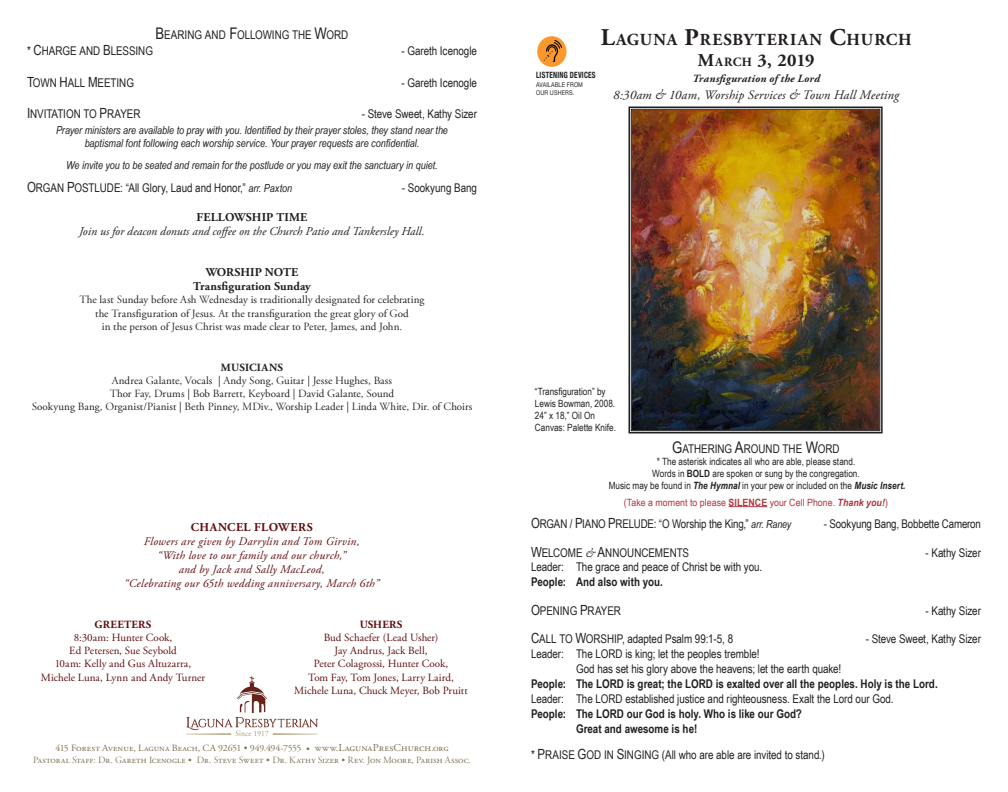
<style>
.page{position:relative;width:1008px;height:792px;background:#fff}
.page>*{position:absolute;margin:0;border:0;box-sizing:border-box;transform-origin:0 0}
.Body{font:700 18px "Adobe Garamond Pro";color:#231f20}
.Body-2{font:700 16.8px "Adobe Garamond Pro";letter-spacing:.06em;color:#231f20}
.Body-3{font:italic 13px "Adobe Garamond Pro";letter-spacing:.01em;color:#231f20}
.t1{font:12px "Arial Narrow";letter-spacing:-.005em;color:#231f20}
.t2{font:700 12px "Arial Narrow";color:#231f20}
.t3{font:italic 12px "Adobe Garamond Pro";color:#231f20}
.Body-4{font:700 12px "Adobe Garamond Pro";letter-spacing:.01em;color:#231f20}
.t4{font:700 12px "Adobe Garamond Pro";letter-spacing:.04em;color:#620c0f}
.t5{font:italic 11.6px "Adobe Garamond Pro";letter-spacing:.02em;color:#620c0f}
.Body-5{font:11px "Adobe Garamond Pro";letter-spacing:.005em;color:#231f20}
.t6{font:italic 11px "Arial Narrow";color:#231f20}
.t7{font:11px/13.2px "Adobe Garamond Pro";color:#620c0f;text-align:center}
.Body-6{font:italic 700 11px "Adobe Garamond Pro";letter-spacing:.02em;color:#231f20}
.t8{font:700 11px "Adobe Garamond Pro";letter-spacing:.02em;color:#231f20}
.t9{font:700 11px "Adobe Garamond Pro";letter-spacing:.025em;color:#620c0f}
.Body-7{font:10px/12px "Arial Narrow";color:#231f20}
.t10{font:10px "Arial Narrow";color:#af363f;scale:1.08 1}
.t11{font:9.5px "Adobe Garamond Pro";letter-spacing:.01em;color:#7f7453}
.t12{font:9.5px "Adobe Garamond Pro";letter-spacing:-.01em;color:#7e7252;scale:1.04 1}
.t13{font:700 condensed 8.7px "Helvetica Neue";letter-spacing:.03em;color:#231f20;scale:.83 1}
.t14{font:6.5px "Helvetica Neue";letter-spacing:.03em;color:#231f20;scale:.83 1}
.s1{font-size:16px}
.s2{font-size:14px}
.s3{font-style:italic;font-size:11px}
.s4{font-weight:700}
.s5{font-size:10.5px}
.s6{font-size:24px}
.s7{font-size:12.6px}
.s8{font-weight:700;font-style:italic}
.s9{font-family:"Adobe Garamond Pro";font-style:italic}
</style>
<div class="page">
<hr style="left:729px;top:506px;width:38px;height:1px;background:#af363f">
<img style="left:186px;top:676px;width:132px;height:61px">
<div style="left:537px;top:36px;width:30px;height:31px;background:#f9982d;border-radius:50%"></div>
<img style="left:543px;top:40px;width:19px;height:21px">
<img style="left:628px;top:106px;width:255px;height:328px">
<div style="left:631px;top:109px;width:249px;height:322px;border:1px solid #231f20"></div>
<p class="t1" style="left:156px;top:26px;width:194px"><span class="s1">B</span>EARING AND <span class="s1">F</span>OLLOWING THE <span class="s1">W</span>ORD</p>
<p class="t1" style="left:27px;top:42px;width:128px">* <span class="s2">C</span>HARGE AND <span class="s2">B</span>LESSING</p>
<p class="t1" style="left:401px;top:42px;width:77px">- Gareth Icenogle</p>
<p class="t1" style="left:27px;top:74px;width:109px"><span class="s2">T</span>OWN <span class="s2">H</span>ALL <span class="s2">M</span>EETING</p>
<p class="t1" style="left:401px;top:74px;width:77px">- Gareth Icenogle</p>
<p class="t1" style="left:27px;top:105px;width:115px"><span class="s2">I</span>NVITATION TO <span class="s2">P</span>RAYER</p>
<p class="t1" style="left:362px;top:105px;width:117px">- Steve Sweet, Kathy Sizer</p>
<p class="t6" style="left:56px;top:122px;width:394px">Prayer ministers are available to pray with you. Identified by their prayer stoles, they stand near the</p>
<p class="t6" style="left:85px;top:136px;width:336px">baptismal font following each worship service. Your prayer requests are confidential.</p>
<p class="t6" style="left:66px;top:158px;width:373px">We invite you to be seated and remain for the postlude or you may exit the sanctuary in quiet.</p>
<p class="t1" style="left:27px;top:179px;width:267px"><span class="s2">O</span>RGAN <span class="s2">P</span>OSTLUDE: “All Glory, Laud and Honor,” <span class="s3">arr. Paxton</span></p>
<p class="t1" style="left:402px;top:179px;width:77px">- Sookyung Bang</p>
<p class="Body-4" style="left:197px;top:210px;width:112px">FELLOWSHIP TIME</p>
<p class="t3" style="left:79px;top:224px;width:347px">Join us for deacon donuts and coffee on the Church Patio and Tankersley Hall.</p>
<p class="Body-4" style="left:206px;top:265px;width:94px">WORSHIP NOTE</p>
<p class="Body-4" style="left:193px;top:279px;width:119px">Transfiguration Sunday</p>
<p class="Body-5" style="left:79px;top:293px;width:347px">The last Sunday before Ash Wednesday is traditionally designated for celebrating</p>
<p class="Body-5" style="left:95px;top:306px;width:315px">the Transfiguration of Jesus. At the transfiguration the great glory of God</p>
<p class="Body-5" style="left:102px;top:320px;width:302px">in the person of Jesus Christ was made clear to Peter, James, and John.</p>
<p class="t8" style="left:221px;top:361px;width:64px">MUSICIANS</p>
<p class="Body-5" style="left:112px;top:374px;width:282px">Andrea Galante, Vocals | Andy Song, Guitar | Jesse Hughes, Bass</p>
<p class="Body-5" style="left:110px;top:387px;width:286px">Thor Fay, Drums | Bob Barrett, Keyboard | David Galante, Sound</p>
<p class="Body-5" style="left:32px;top:400px;width:442px">Sookyung Bang, Organist/Pianist | Beth Pinney, MDiv., Worship Leader | Linda White, Dir. of Choirs</p>
<p class="t4" style="left:191px;top:520px;width:124px">CHANCEL FLOWERS</p>
<p class="t5" style="left:144px;top:534px;width:217px">Flowers are given by Darrylin and Tom Girvin,</p>
<p class="t5" style="left:158px;top:548px;width:190px">“With love to our family and our church,”</p>
<p class="t5" style="left:179px;top:562px;width:148px">and by Jack and Sally MacLeod,</p>
<p class="t5" style="left:124px;top:576px;width:257px">“Celebrating our 65th wedding anniversary, March 6th”</p>
<p class="t9" style="left:95px;top:618px;width:58px">GREETERS</p>
<p class="t7" style="left:74px;top:631px;width:100px">8:30am: Hunter Cook,</p>
<p class="t7" style="left:69px;top:644px;width:109px">Ed Petersen, Sue Seybold</p>
<p class="t7" style="left:55px;top:658px;width:138px">10am: Kelly and Gus Altuzarra,</p>
<p class="t7" style="left:41px;top:671px;width:166px">Michele Luna, Lynn and Andy Turner</p>
<p class="t7" style="left:324px;top:618px;width:116px"><span class="s4">USHERS<br></span>Bud Schaefer (Lead Usher)</p>
<p class="t7" style="left:334px;top:644px;width:95px">Jay Andrus, Jack Bell,</p>
<p class="t7" style="left:314px;top:658px;width:136px">Peter Colagrossi, Hunter Cook,</p>
<p class="t7" style="left:308px;top:671px;width:147px">Tom Fay, Tom Jones, Larry Laird,</p>
<p class="t7" style="left:294px;top:684px;width:175px">Michele Luna, Chuck Meyer, Bob Pruitt</p>
<p class="t12" style="left:55px;top:742px;width:380px">415 Forest Avenue, Laguna Beach, CA 92651 • 949.494-7555 • www.<span class="s5">LagunaPresChurch</span>.org</p>
<p class="t11" style="left:33px;top:754px;width:439px">Pastoral Staff: Dr. Gareth Icenogle • Dr. Steve Sweet • Dr. Kathy Sizer • Rev. Jon Moore, Parish Assoc.</p>
<p class="Body-2" style="left:601px;top:30px;width:312px"><span class="s6">L</span>AGUNA <span class="s6">P</span>RESBYTERIAN <span class="s6">C</span>HURCH</p>
<p class="Body" style="left:698px;top:50px;width:118px">M<span class="s7">ARCH</span> 3, 2019</p>
<p class="Body-6" style="left:692px;top:72px;width:129px">Transfiguration of the Lord</p>
<p class="Body-3" style="left:613px;top:87px;width:288px">8:30am &amp; 10am, Worship Services &amp; Town Hall Meeting</p>
<p class="t13" style="left:536px;top:68px;width:73px">LISTENING DEVICES</p>
<p class="t14" style="left:536px;top:80px;width:58px">AVAILABLE FROM</p>
<p class="t14" style="left:536px;top:88px;width:47px">OUR USHERS.</p>
<p class="Body-7" style="left:535px;top:385px;width:82px">“Transfiguration” by<br>Lewis Bowman, 2008.</p>
<p class="Body-7" style="left:535px;top:409px;width:83px">24” x 18,” Oil On<br>Canvas: Palette Knife.</p>
<p class="t1" style="left:672px;top:440px;width:169px"><span class="s1">G</span>ATHERING <span class="s1">A</span>ROUND THE <span class="s1">W</span>ORD</p>
<p class="Body-7" style="left:657px;top:455px;width:200px">* The asterisk indicates all who are able, please stand.</p>
<p class="Body-7" style="left:652px;top:467px;width:209px">Words in <span class="s4">BOLD</span> are spoken or sung by the congregation.</p>
<p class="Body-7" style="left:609px;top:479px;width:298px">Music may be found in <span class="s8">The Hymnal</span> in your pew or included on the <span class="s8">Music Insert.</span></p>
<p class="t10" style="left:624px;top:495px;width:246px">(Take a moment to please <span class="s4">SILENCE</span> your Cell Phone. <span class="s8">Thank you!</span>)</p>
<p class="t1" style="left:531px;top:515px;width:262px"><span class="s2">O</span>RGAN / <span class="s2">P</span>IANO <span class="s2">P</span>RELUDE: “O Worship the King,” <span class="s3">arr. Raney</span></p>
<p class="t1" style="left:824px;top:515px;width:159px">- Sookyung Bang, Bobbette Cameron</p>
<p class="t1" style="left:531px;top:544px;width:160px"><span class="s2">W</span>ELCOME <span class="s9">&amp;</span> <span class="s2">A</span>NNOUNCEMENTS</p>
<p class="t1" style="left:925px;top:544px;width:57px">- Kathy Sizer</p>
<p class="t1" style="left:531px;top:558px;width:233px">Leader: The grace and peace of Christ be with you.</p>
<p class="t2" style="left:531px;top:572px;width:133px">People: And also with you.</p>
<p class="t1" style="left:531px;top:601px;width:91px"><span class="s2">O</span>PENING <span class="s2">P</span>RAYER</p>
<p class="t1" style="left:925px;top:601px;width:57px">- Kathy Sizer</p>
<p class="t1" style="left:531px;top:630px;width:204px"><span class="s2">C</span>ALL TO <span class="s2">W</span>ORSHIP, adapted Psalm 99:1-5, 8</p>
<p class="t1" style="left:866px;top:630px;width:117px">- Steve Sweet, Kathy Sizer</p>
<p class="t1" style="left:531px;top:645px;width:230px">Leader: The LORD is king; let the peoples tremble!</p>
<p class="t1" style="left:576px;top:660px;width:267px">God has set his glory above the heavens; let the earth quake!</p>
<p class="t2" style="left:531px;top:675px;width:408px">People: The LORD is great; the LORD is exalted over all the peoples. Holy is the Lord.</p>
<p class="t1" style="left:531px;top:690px;width:364px">Leader: The LORD established justice and righteousness. Exalt the Lord our God.</p>
<p class="t2" style="left:531px;top:705px;width:273px">People: The LORD our God is holy. Who is like our God?</p>
<p class="t2" style="left:576px;top:720px;width:123px">Great and awesome is he!</p>
<p class="t1" style="left:531px;top:746px;width:295px">* <span class="s2">P</span>RAISE <span class="s2">G</span>OD IN <span class="s2">S</span>INGING (All who are able are invited to stand.)</p>
</div>
